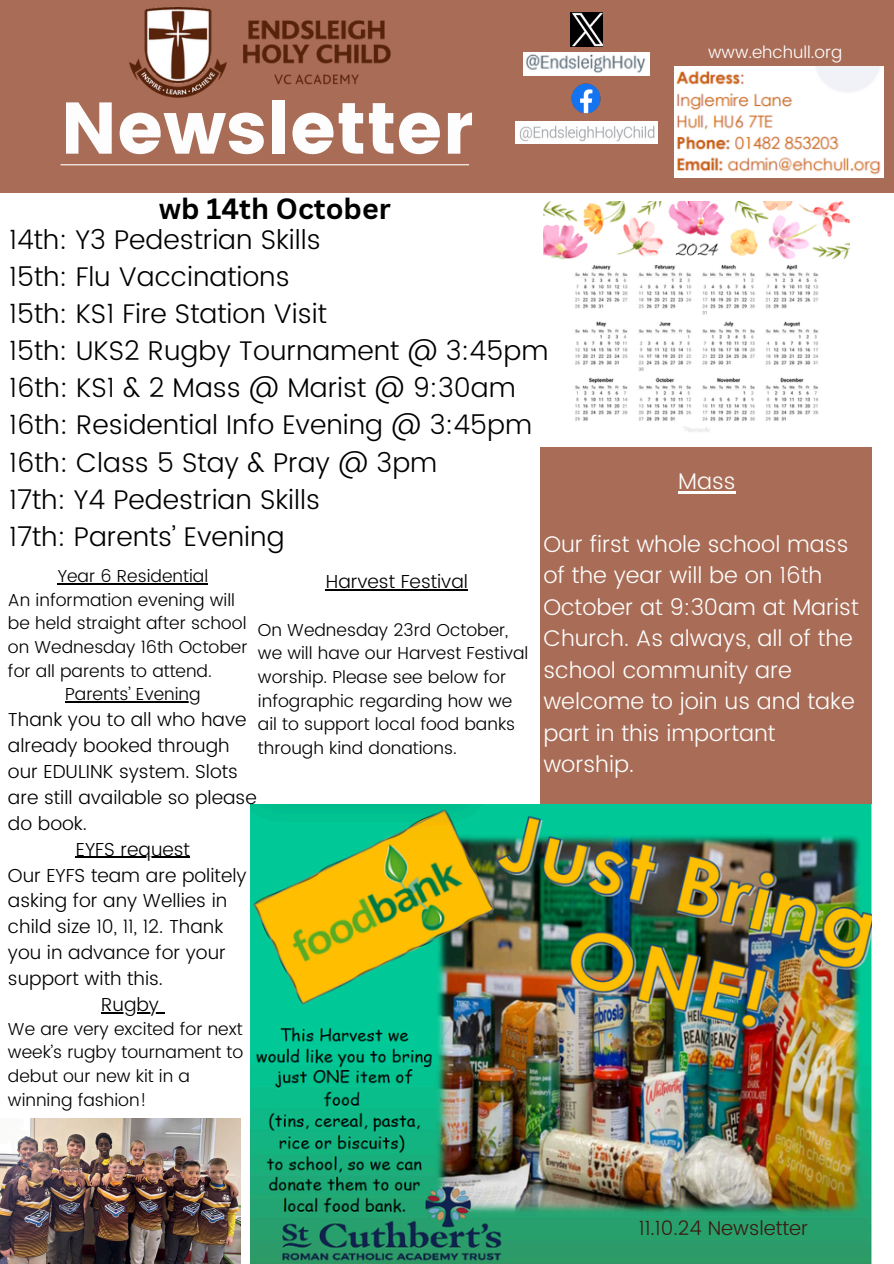
<style>
.page{position:relative;width:894px;height:1264px;background:#fff}
.page>*{position:absolute;margin:0;border:0;box-sizing:border-box;transform-origin:0 0}
.t1{font:72.75px "Poppins";color:#fefdfd}
.t2{font:700 28.5px "Canva Sans";color:#000}
.t3{font:300 27px/37.2px "Poppins";color:#000}
.t4{font:300 22.65px/31.5px "Poppins";color:#fdfdfc}
.t5{font:300 19.95px "Poppins";color:#3c1a0c}
.t6{font:300 18.9px/25.8px "Poppins";color:#000}
.t7{font:300 17.4px/23.7px "Poppins";color:#000}
.t8{font:300 16.95px "Poppins";color:#fff}
</style>
<div class="page">
<div style="left:0;top:0;width:893px;height:193px;background:#a96c57"></div>
<hr style="left:61px;top:164px;width:408px;height:1px;background:#fff">
<img style="left:674px;top:66px;width:209px;height:112px">
<img style="left:130px;top:8px;width:261px;height:90px">
<img style="left:523px;top:53px;width:126px;height:22px">
<img style="left:571px;top:83px;width:30px;height:31px">
<img style="left:515px;top:121px;width:142px;height:23px">
<div style="left:540px;top:447px;width:330px;height:756px;background:#a96c57"></div>
<img style="left:570px;top:13px;width:32px;height:33px">
<img style="left:544px;top:202px;width:304px;height:230px">
<img style="left:250px;top:804px;width:621px;height:459px">
<img style="left:0;top:1118px;width:241px;height:145px">
<hr style="left:678px;top:491px;width:57px;height:2px;background:#fdfdfc">
<hr style="left:58px;top:583px;width:150px;height:1px;background:#000">
<hr style="left:65px;top:701px;width:136px;height:1px;background:#000">
<hr style="left:76px;top:856px;width:114px;height:2px;background:#000">
<hr style="left:101px;top:1012px;width:58px;height:1px;background:#000">
<hr style="left:326px;top:589px;width:142px;height:1px;background:#000">
<p class="t1" style="left:61px;top:86px;width:414px">Newsletter</p>
<h6 class="t8" style="left:708px;top:42px;width:135px">www.ehchull.org</h6>
<h2 class="t2" style="left:159px;top:189px;width:233px">wb 14th October</h2>
<p class="t3" style="left:9px;top:221px;width:540px">14th: Y3 Pedestrian Skills<br>15th: Flu Vaccinations<br>15th: KS1 Fire Station Visit<br>15th: UKS2 Rugby Tournament @ 3:45pm<br>16th: KS1 &amp; 2 Mass @ Marist @ 9:30am<br>16th: Residential Info Evening @ 3:45pm<br>16th: Class 5 Stay &amp; Pray @ 3pm<br>17th: Y4 Pedestrian Skills<br>17th: Parents’ Evening</p>
<p class="t4" style="left:678px;top:465px;width:59px">Mass</p>
<h4 class="t4" style="left:543px;top:528px;width:317px">Our first whole school mass of the year will be on 16th<br>October at 9:30am at Marist<br>Church. As always, all of the school community are welcome to join us and take part in this important worship.</h4>
<h5 class="t7" style="left:8px;top:564px;width:241px;text-indent:50px">Year 6 Residential<br>An information evening will be held straight after school on Wednesday 16th October for all parents to attend.</h5>
<h5 class="t7" style="left:65px;top:682px;width:137px">Parents’ Evening</h5>
<h5 class="t6" style="left:8px;top:706px;width:250px">Thank you to all who have already booked through our EDULINK system. Slots are still available so please do book.</h5>
<h6 class="t6" style="left:8px;top:836px;width:240px;text-indent:68px">EYFS request<br>Our EYFS team are politely asking for any Wellies in child size 10, 11, 12. Thank you in advance for your support with this.</h6>
<h6 class="t6" style="left:101px;top:991px;width:59px">Rugby</h6>
<h6 class="t7" style="left:8px;top:1016px;width:237px">We are very excited for next week’s rugby tournament to debut our new kit in a winning fashion!</h6>
<p class="t6" style="left:326px;top:569px;width:144px">Harvest Festival</p>
<p class="t7" style="left:258px;top:617px;width:272px">On Wednesday 23rd October, we will have our Harvest Festival worship. Please see below for infographic regarding how we ail to support local food banks through kind donations.</p>
<p class="t5" style="left:638px;top:1215px;width:171px">11.10.24 Newsletter</p>
</div>
